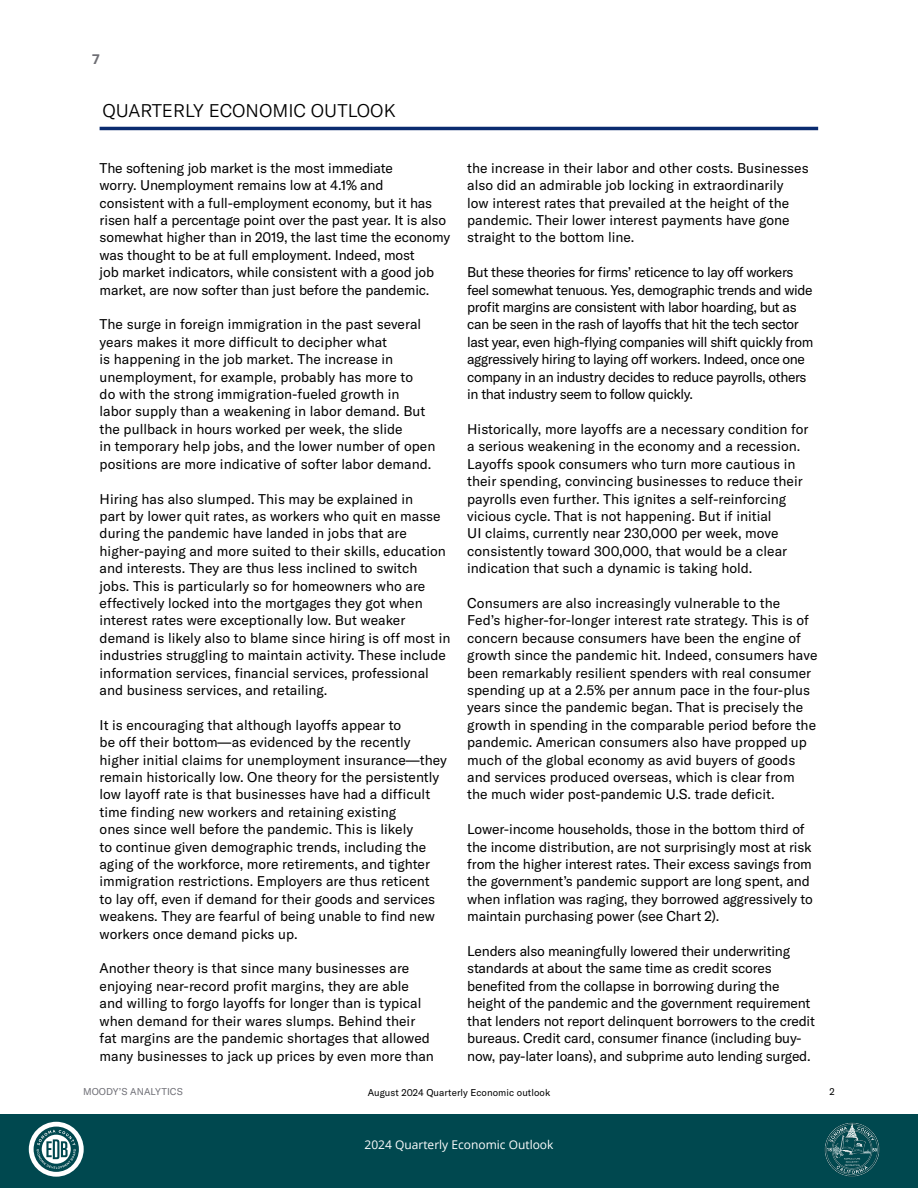
<style>
.page{position:relative;width:918px;height:1188px;background:#fff}
.page>*{position:absolute;margin:0;border:0;box-sizing:border-box;transform-origin:0 0}
.t1{font:300 18.15px "GT America";color:#000}
.t2{font:13.95px/17.4px "GT America";color:#000}
.t3{font:13.95px/17.4px "GT America";letter-spacing:-.03em;color:#000}
.t4{font:700 13.5px "Open Sans";color:#6e6e74}
.t5{font:12px "Open Sans";color:#fff}
.t6{font:9.75px "GT America";letter-spacing:.005em;color:#000}
.t7{font:9.75px "GT America";letter-spacing:.005em;color:#727279}
</style>
<div class="page">
<div style="left:0;top:1114px;width:918px;height:74px;background:#00484f"></div>
<svg style="left:29px;top:1122px;width:55px;height:55px"></svg>
<img style="left:824px;top:1122px;width:56px;height:55px">
<hr style="left:100px;top:127px;width:718px;height:3px;background:#0a2b6f">
<p class="t4" style="left:92px;top:50px;width:9px">7</p>
<h2 class="t1" style="left:102px;top:100px;width:295px">QUARTERLY ECONOMIC OUTLOOK</h2>
<p class="t2" style="left:100px;top:159px;width:348px">The softening job market is the most immediate<br>worry. Unemployment remains low at 4.1% and consistent with a full-employment economy, but it has risen half a percentage point over the past year. It is also</p>
<p class="t2" style="left:100px;top:246px;width:336px">was thought to be at full employment. Indeed, most job market indicators, while consistent with a good job market, are now softer than just before the pandemic.</p>
<p class="t2" style="left:100px;top:316px;width:337px">The surge in foreign immigration in the past several years makes it more difficult to decipher what<br>is happening in the job market. The increase in unemployment, for example, probably has more to<br>do with the strong immigration-fueled growth in<br>labor supply than a weakening in labor demand. But the pullback in hours worked per week, the slide<br>in temporary help jobs, and the lower number of open positions are more indicative of softer labor demand.</p>
<p class="t2" style="left:100px;top:490px;width:348px">Hiring has also slumped. This may be explained in<br>part by lower quit rates, as workers who quit en masse during the pandemic have landed in jobs that are higher-paying and more suited to their skills, education and interests. They are thus less inclined to switch jobs. This is particularly so for homeowners who are effectively locked into the mortgages they got when interest rates were exceptionally low. But weaker</p>
<p class="t2" style="left:100px;top:647px;width:348px">industries struggling to maintain activity. These include information services, financial services, professional and business services, and retailing.</p>
<p class="t2" style="left:100px;top:716px;width:349px">It is encouraging that although layoffs appear to<br>be off their bottom—as evidenced by the recently higher initial claims for unemployment insurance—they remain historically low. One theory for the persistently low layoff rate is that businesses have had a difficult time finding new workers and retaining existing<br>ones since well before the pandemic. This is likely<br>to continue given demographic trends, including the aging of the workforce, more retirements, and tighter immigration restrictions. Employers are thus reticent<br>to lay off, even if demand for their goods and services weakens. They are fearful of being unable to find new workers once demand picks up.</p>
<p class="t2" style="left:100px;top:960px;width:336px">Another theory is that since many businesses are enjoying near-record profit margins, they are able and willing to forgo layoffs for longer than is typical when demand for their wares slumps. Behind their fat margins are the pandemic shortages that allowed many businesses to jack up prices by even more than</p>
<p class="t2" style="left:100px;top:229px;width:352px">somewhat higher than in 2019, the last time the economy</p>
<p class="t2" style="left:100px;top:629px;width:352px">demand is likely also to blame since hiring is off most in</p>
<p class="t2" style="left:467px;top:159px;width:343px">the increase in their labor and other costs. Businesses also did an admirable job locking in extraordinarily low interest rates that prevailed at the height of the pandemic. Their lower interest payments have gone straight to the bottom line.</p>
<p class="t3" style="left:467px;top:264px;width:348px">But these theories for firms’ reticence to lay off workers feel somewhat tenuous. Yes, demographic trends and wide profit margins are consistent with labor hoarding, but as can be seen in the rash of layoffs that hit the tech sector last year, even high-flying companies will shift quickly from aggressively hiring to laying off workers. Indeed, once one company in an industry decides to reduce payrolls, others in that industry seem to follow quickly.</p>
<p class="t2" style="left:467px;top:420px;width:343px">Historically, more layoffs are a necessary condition for a serious weakening in the economy and a recession.<br>Layoffs spook consumers who turn more cautious in their spending, convincing businesses to reduce their payrolls even further. This ignites a self-reinforcing vicious cycle. That is not happening. But if initial<br>UI claims, currently near 230,000 per week, move consistently toward 300,000, that would be a clear indication that such a dynamic is taking hold.</p>
<p class="t2" style="left:467px;top:594px;width:352px">Consumers are also increasingly vulnerable to the<br>Fed’s higher-for-longer interest rate strategy. This is of concern because consumers have been the engine of growth since the pandemic hit. Indeed, consumers have been remarkably resilient spenders with real consumer spending up at a 2.5% per annum pace in the four-plus years since the pandemic began. That is precisely the growth in spending in the comparable period before the pandemic. American consumers also have propped up much of the global economy as avid buyers of goods and services produced overseas, which is clear from the much wider post-pandemic U.S. trade deficit.</p>
<p class="t2" style="left:467px;top:821px;width:347px">Lower-income households, those in the bottom third of the income distribution, are not surprisingly most at risk from the higher interest rates. Their excess savings from the government’s pandemic support are long spent, and when inflation was raging, they borrowed aggressively to maintain purchasing power (see Chart 2).</p>
<p class="t2" style="left:467px;top:942px;width:349px">Lenders also meaningfully lowered their underwriting standards at about the same time as credit scores benefited from the collapse in borrowing during the height of the pandemic and the government requirement that lenders not report delinquent borrowers to the credit bureaus. Credit card, consumer finance (including buy&shy;now, pay-later loans), and subprime auto lending surged.</p>
<p class="t7" style="left:83px;top:1085px;width:101px">MOODY’S ANALYTICS</p>
<p class="t6" style="left:368px;top:1087px;width:184px">August 2024 Quarterly Economic outlook</p>
<p class="t6" style="left:829px;top:1085px;width:7px">2</p>
<p class="t5" style="left:365px;top:1136px;width:190px">2024 Quarterly Economic Outlook</p>
</div>
